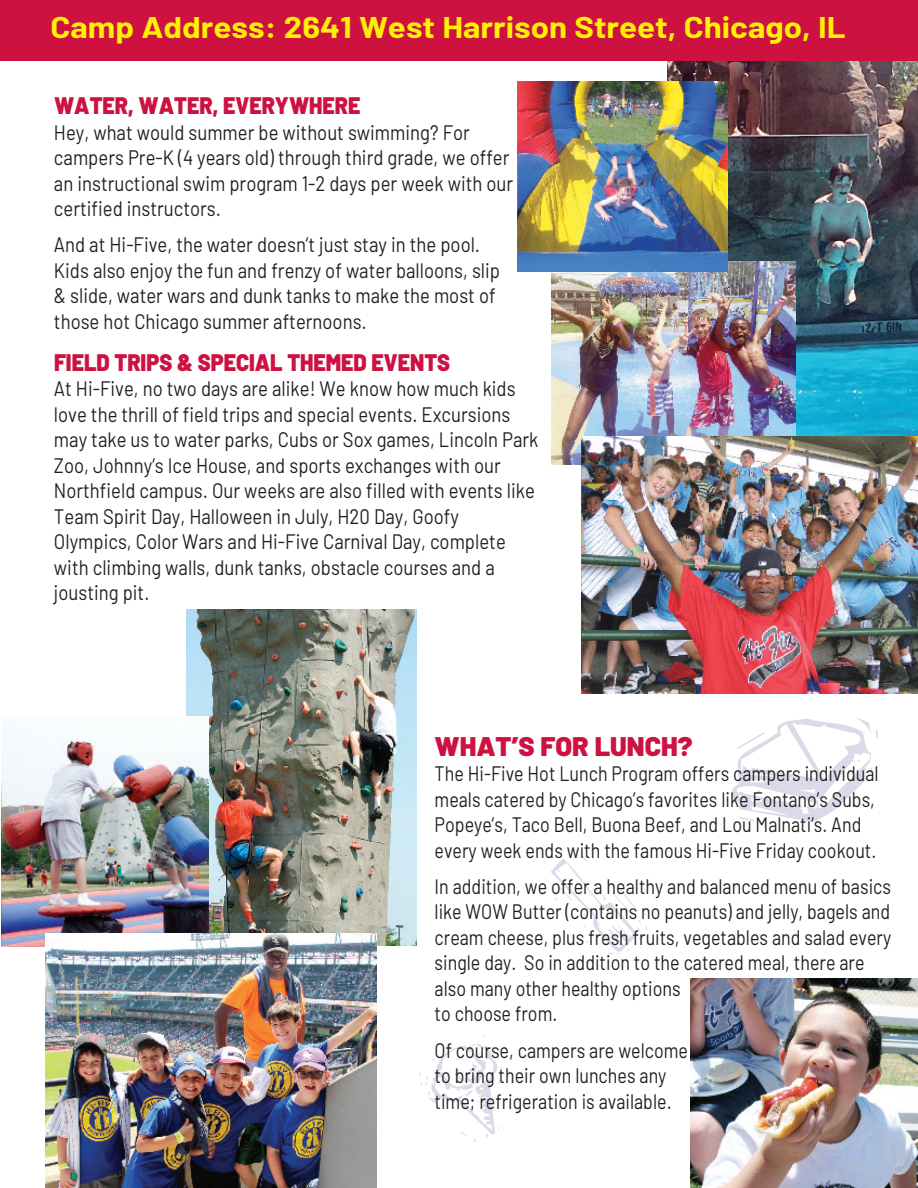
<style>
.page{position:relative;width:918px;height:1188px;background:#fff}
.page>*{position:absolute;margin:0;border:0;box-sizing:border-box;transform-origin:0 0}
.t1{font:700 30px "Barlow";color:#fff101;scale:1.1 1}
.t2{font:900 27px "Barlow";color:#cd1141}
.t3{font:900 24px "Barlow";color:#cd1141;scale:.9 1}
.t4{font:21px/25.5px "Barlow";color:#231f20;scale:.88 1}
.t5{font:21px/25.5px "Barlow";color:#231f20;scale:.85 1}
</style>
<div class="page">
<img style="left:187px;top:610px;width:229px;height:335px">
<img style="left:1px;top:716px;width:207px;height:231px">
<div style="left:0;top:0;width:918px;height:61px;background:#cd1141"></div>
<svg style="left:732px;top:718px;width:146px;height:104px"></svg>
<svg style="left:551px;top:856px;width:97px;height:98px"></svg>
<svg style="left:419px;top:1035px;width:94px;height:107px"></svg>
<img style="left:668px;top:61px;width:250px;height:376px">
<img style="left:551px;top:261px;width:244px;height:203px">
<img style="left:581px;top:437px;width:337px;height:257px">
<img style="left:518px;top:81px;width:210px;height:191px">
<img style="left:46px;top:934px;width:330px;height:254px">
<img style="left:690px;top:979px;width:228px;height:209px">
<h1 class="t1" style="left:50px;top:5px;width:725px">Camp Address: 2641 West Harrison Street, Chicago, IL</h1>
<p class="t3" style="left:54px;top:87px;width:342px">WATER, WATER, EVERYWHERE</p>
<p class="t4" style="left:54px;top:118px;width:523px">Hey, what would summer be without swimming? For campers Pre-K (4 years old) through third grade, we offer an instructional swim program 1-2 days per week with our certified instructors.</p>
<p class="t4" style="left:54px;top:230px;width:508px">And at Hi-Five, the water doesn’t just stay in the pool.<br>Kids also enjoy the fun and frenzy of water balloons, slip &amp; slide, water wars and dunk tanks to make the most of those hot Chicago summer afternoons.</p>
<p class="t3" style="left:54px;top:344px;width:442px">FIELD TRIPS &amp; SPECIAL THEMED EVENTS</p>
<p class="t4" style="left:54px;top:374px;width:552px">At Hi-Five, no two days are alike! We know how much kids love the thrill of field trips and special events. Excursions may take us to water parks, Cubs or Sox games, Lincoln Park Zoo, Johnny’s Ice House, and sports exchanges with our Northfield campus. Our weeks are also filled with events like Team Spirit Day, Halloween in July, H20 Day, Goofy Olympics, Color Wars and Hi-Five Carnival Day, complete with climbing walls, dunk tanks, obstacle courses and a jousting pit.</p>
<p class="t2" style="left:435px;top:725px;width:260px">WHAT’S FOR LUNCH?</p>
<p class="t5" style="left:435px;top:759px;width:524px">The Hi-Five Hot Lunch Program offers campers individual meals catered by Chicago’s favorites like Fontano’s Subs, Popeye’s, Taco Bell, Buona Beef, and Lou Malnati’s. And every week ends with the famous Hi-Five Friday cookout.</p>
<p class="t5" style="left:435px;top:872px;width:539px">In addition, we offer a healthy and balanced menu of basics like WOW Butter (contains no peanuts) and jelly, bagels and cream cheese, plus fresh fruits, vegetables and salad every single day. So in addition to the catered meal, there are also many other healthy options<br>to choose from.</p>
<p class="t5" style="left:435px;top:1036px;width:300px">Of course, campers are welcome to bring their own lunches any time; refrigeration is available.</p>
</div>
